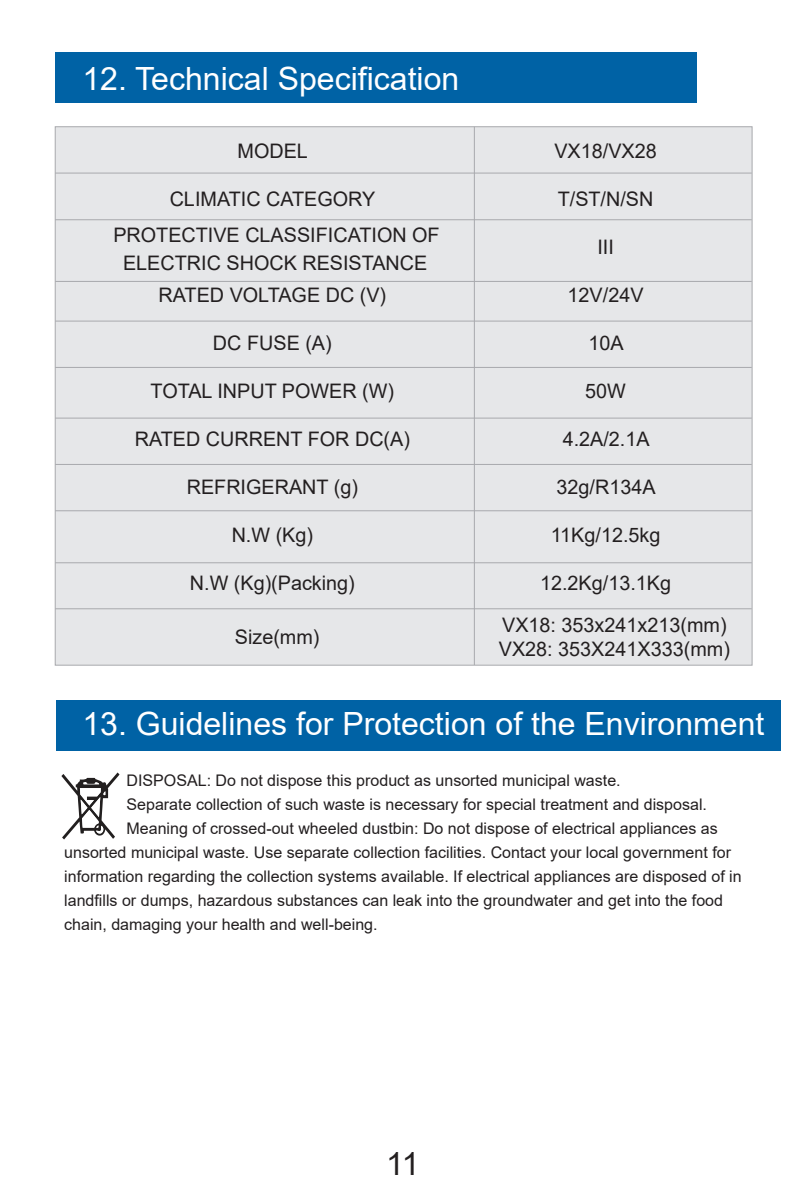
<style>
.page{position:relative;width:806px;height:1185px;background:#fff}
.page>*{position:absolute;margin:0;border:0;box-sizing:border-box;transform-origin:0 0}
.t1{font:32px "Arial";color:#fff}
.t2{font:32px "Arial";color:#231f20}
.t3{font:20px/28px "Arial";color:#231f20;text-align:center}
.t4{font:16px "Arial";color:#231f20}
</style>
<div class="page">
<div style="left:56px;top:700px;width:724px;height:51px;background:#0062a5"></div>
<div style="left:55px;top:52px;width:641px;height:51px;background:#0062a5"></div>
<div style="left:55px;top:127px;width:696px;height:538px;background:#e6e7e9;border:1px solid #a8a9ad"></div>
<hr style="left:473px;top:127px;width:1px;height:538px;background:#a8a9ad">
<hr style="left:55px;top:173px;width:696px;height:1px;background:#a8a9ad">
<hr style="left:55px;top:219px;width:696px;height:1px;background:#a8a9ad">
<hr style="left:55px;top:281px;width:696px;height:1px;background:#a8a9ad">
<hr style="left:55px;top:321px;width:696px;height:1px;background:#a8a9ad">
<hr style="left:55px;top:367px;width:696px;height:1px;background:#a8a9ad">
<hr style="left:55px;top:418px;width:696px;height:1px;background:#a8a9ad">
<hr style="left:55px;top:464px;width:696px;height:1px;background:#a8a9ad">
<hr style="left:55px;top:510px;width:696px;height:1px;background:#a8a9ad">
<hr style="left:55px;top:562px;width:696px;height:1px;background:#a8a9ad">
<hr style="left:55px;top:608px;width:696px;height:1px;background:#a8a9ad">
<svg style="left:61px;top:772px;width:58px;height:67px"></svg>
<h1 class="t1" style="left:82px;top:57px;width:378px">12. Technical Specification</h1>
<p class="t3" style="left:237px;top:137px;width:72px">MODEL</p>
<p class="t3" style="left:170px;top:185px;width:207px">CLIMATIC CATEGORY</p>
<p class="t3" style="left:113px;top:221px;width:327px">PROTECTIVE CLASSIFICATION OF<br>ELECTRIC SHOCK RESISTANCE</p>
<p class="t3" style="left:158px;top:281px;width:229px">RATED VOLTAGE DC (V)</p>
<p class="t3" style="left:213px;top:329px;width:120px">DC FUSE (A)</p>
<p class="t3" style="left:150px;top:377px;width:245px">TOTAL INPUT POWER (W)</p>
<p class="t3" style="left:135px;top:425px;width:276px">RATED CURRENT FOR DC(A)</p>
<p class="t3" style="left:187px;top:473px;width:173px">REFRIGERANT (g)</p>
<p class="t3" style="left:231px;top:521px;width:83px">N.W (Kg)</p>
<p class="t3" style="left:190px;top:569px;width:166px">N.W (Kg)(Packing)</p>
<p class="t3" style="left:235px;top:623px;width:86px">Size(mm)</p>
<p class="t3" style="left:554px;top:137px;width:104px">VX18/VX28</p>
<p class="t3" style="left:557px;top:185px;width:97px">T/ST/N/SN</p>
<p class="t3" style="left:597px;top:233px;width:18px">III</p>
<p class="t3" style="left:567px;top:281px;width:77px">12V/24V</p>
<p class="t3" style="left:588px;top:329px;width:37px">10A</p>
<p class="t3" style="left:585px;top:377px;width:42px">50W</p>
<p class="t3" style="left:562px;top:425px;width:88px">4.2A/2.1A</p>
<p class="t3" style="left:556px;top:473px;width:100px">32g/R134A</p>
<p class="t3" style="left:550px;top:521px;width:111px">11Kg/12.5kg</p>
<p class="t3" style="left:539px;top:569px;width:132px">12.2Kg/13.1Kg</p>
<p class="t3" style="left:498px;top:613px;width:232px;line-height:24px;text-align:left">VX18: 353x241x213(mm)<br>VX28: 353X241X333(mm)</p>
<h1 class="t1" style="left:82px;top:702px;width:683px">13. Guidelines for Protection of the Environment</h1>
<p class="t4" style="left:126px;top:769px;width:495px">DISPOSAL: Do not dispose this product as unsorted municipal waste.</p>
<p class="t4" style="left:126px;top:793px;width:581px">Separate collection of such waste is necessary for special treatment and disposal.</p>
<p class="t4" style="left:126px;top:817px;width:592px">Meaning of crossed-out wheeled dustbin: Do not dispose of electrical appliances as</p>
<p class="t4" style="left:64px;top:841px;width:668px">unsorted municipal waste. Use separate collection facilities. Contact your local government for</p>
<p class="t4" style="left:64px;top:865px;width:678px">information regarding the collection systems available. If electrical appliances are disposed of in</p>
<p class="t4" style="left:64px;top:889px;width:660px">landfills or dumps, hazardous substances can leak into the groundwater and get into the food</p>
<p class="t4" style="left:64px;top:913px;width:315px">chain, damaging your health and well-being.</p>
<h1 class="t2" style="left:386px;top:1142px;width:35px">11</h1>
</div>
